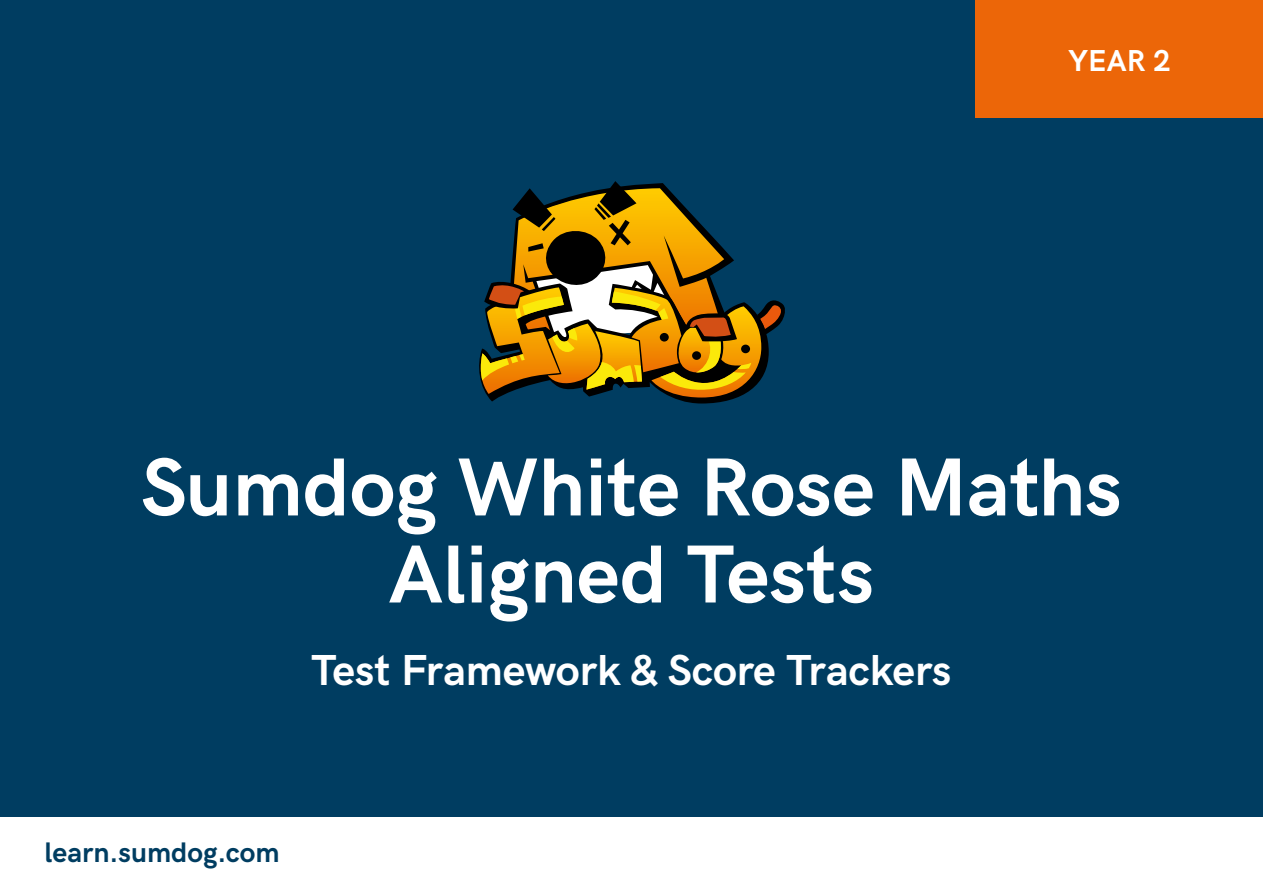
<style>
.page{position:relative;width:1263px;height:893px;background:#fff}
.page>*{position:absolute;margin:0;border:0;box-sizing:border-box;transform-origin:0 0}
.t1{font:700 82.5px/87px "HK Grotesk";color:#fff;text-align:center}
.t2{font:700 43.5px "HK Grotesk";color:#fff}
.t3{font:700 30.45px "HK Grotesk";color:#fff}
.t4{font:700 28.35px "HK Grotesk";color:#003d61}
</style>
<div class="page">
<div style="left:0;top:0;width:1263px;height:816px;background:#003d61"></div>
<svg style="left:479px;top:181px;width:306px;height:222px"></svg>
<div style="left:976px;top:0;width:287px;height:118px;background:#ec6608"></div>
<p class="t3" style="left:1068px;top:37px;width:104px">YEAR 2</p>
<p class="t1" style="left:141px;top:437px;width:982px">Sumdog White Rose Maths<br>Aligned Tests</p>
<p class="t2" style="left:312px;top:637px;width:641px">Test Framework &amp; Score Trackers</p>
<p class="t4" style="left:45px;top:831px;width:236px">learn.sumdog.com</p>
</div>
